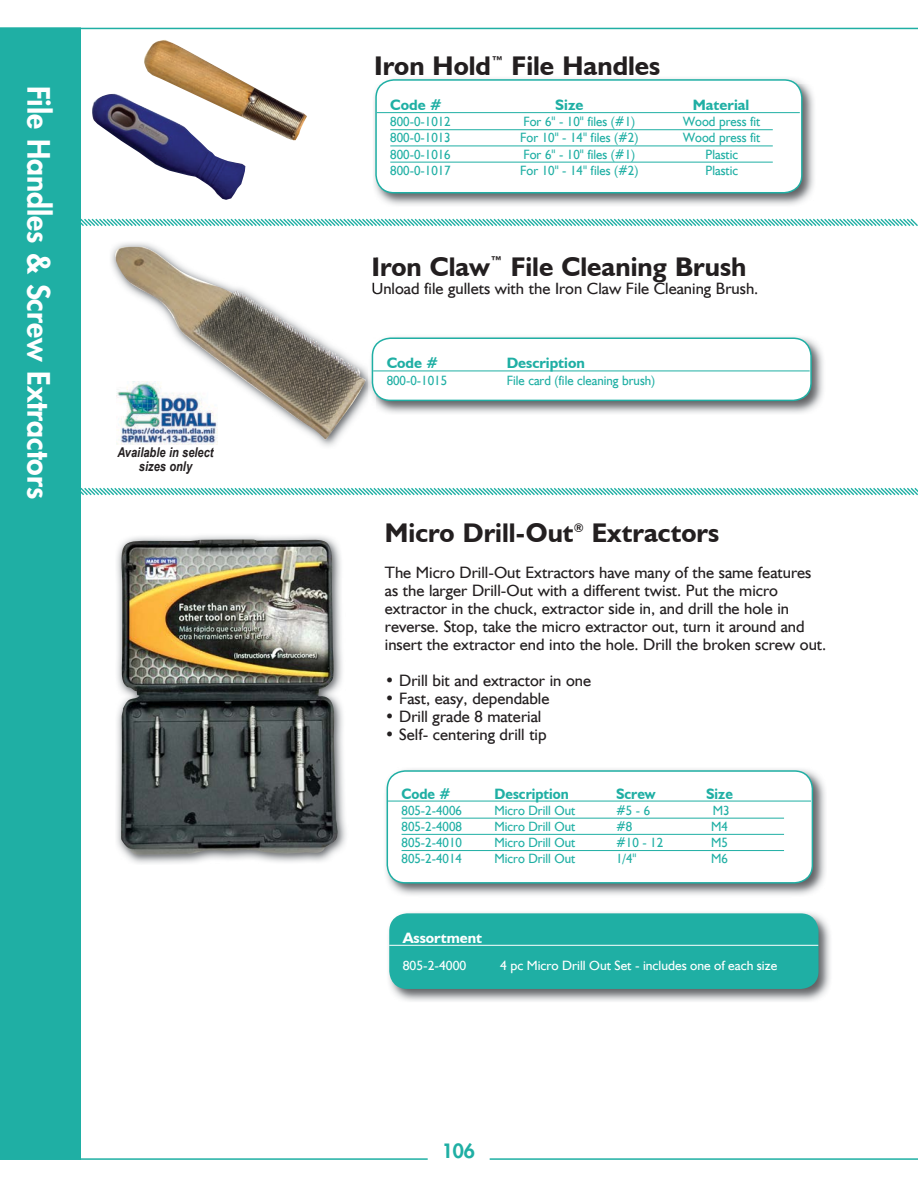
<style>
.page{position:relative;width:918px;height:1188px;background:#fff}
.page>*{position:absolute;margin:0;border:0;box-sizing:border-box;transform-origin:0 0}
.t1{font:800 30px "Futura Std";color:#fff}
.t2{font:700 27px "Humanist 521 BT";color:#231f20}
.t3{font:800 19.2px "Futura Std";color:#1fafa4}
.t4{font:16.5px/18px "Humanist 521 BT";color:#231f20}
.t5{font:700 15px "Humanist 521 BT";color:#1fafa4}
.t6{font:700 15px "Humanist 521 BT";color:#1fafa4;scale:.95 1}
.t7{font:700 15px "Humanist 521 BT";color:#fff}
.t8{font:13.5px "Humanist 521 BT";color:#1fafa4;scale:.95 1}
.t9{font:13.5px "Humanist 521 BT";color:#fff}
.t10{font:italic 700 13.5px/13.5px "Arial Narrow";color:#231f20;text-align:center}
.t11{font:700 12px "Humanist 521 BT";color:#231f20}
</style>
<div class="page">
<div style="left:0;top:27px;width:81px;height:1131px;background:#1fafa4"></div>
<hr style="left:0;top:28px;width:918px;height:1px;background:#1fafa4">
<hr style="left:0;top:1158px;width:918px;height:2px;background:#1fafa4">
<div style="left:428px;top:1138px;width:62px;height:38px;background:#fff;border-radius:16px"></div>
<svg style="left:64px;top:217px;width:854px;height:11px"></svg>
<svg style="left:68px;top:486px;width:850px;height:11px"></svg>
<img style="left:116px;top:243px;width:253px;height:204px">
<img style="left:373px;top:257px;width:3px;height:19px">
<img style="left:373px;top:283px;width:3px;height:11px">
<img style="left:111px;top:247px;width:255px;height:192px">
<img style="left:374px;top:83px;width:440px;height:122px">
<img style="left:382px;top:78px;width:421px;height:5px">
<div style="left:376px;top:80px;width:426px;height:113px;background:#fff;border-radius:18px"></div>
<hr style="left:377px;top:112px;width:423px;height:1px;background:#1fafa4">
<hr style="left:390px;top:129px;width:383px;height:1px;background:#1fafa4">
<hr style="left:390px;top:146px;width:383px;height:1px;background:#1fafa4">
<hr style="left:390px;top:162px;width:383px;height:1px;background:#1fafa4">
<div style="left:375px;top:79px;width:428px;height:114px;border:2px solid #1fafa4;border-radius:18px"></div>
<img style="left:369px;top:337px;width:454px;height:76px">
<div style="left:372px;top:338px;width:439px;height:62px;background:#fff;border-radius:18px"></div>
<hr style="left:373px;top:371px;width:437px;height:1px;background:#1fafa4">
<div style="left:372px;top:338px;width:440px;height:63px;border:2px solid #1fafa4;border-radius:18px"></div>
<img style="left:144px;top:40px;width:163px;height:100px">
<img style="left:92px;top:94px;width:153px;height:106px">
<img style="left:386px;top:769px;width:439px;height:126px">
<div style="left:387px;top:771px;width:425px;height:112px;background:#fff;border-radius:18px"></div>
<hr style="left:388px;top:801px;width:423px;height:1px;background:#1fafa4">
<hr style="left:402px;top:818px;width:382px;height:1px;background:#1fafa4">
<hr style="left:402px;top:834px;width:382px;height:1px;background:#1fafa4">
<hr style="left:402px;top:850px;width:382px;height:1px;background:#1fafa4">
<div style="left:387px;top:770px;width:426px;height:114px;border:2px solid #1fafa4;border-radius:18px"></div>
<img style="left:388px;top:912px;width:443px;height:89px">
<div style="left:389px;top:913px;width:430px;height:76px;background:#1fafa4;border-radius:18px"></div>
<hr style="left:389px;top:945px;width:429px;height:1px;background:#fff">
<img style="left:116px;top:535px;width:230px;height:329px">
<img style="left:119px;top:538px;width:220px;height:317px">
<img style="left:116px;top:382px;width:102px;height:63px">
<h1 class="t1" style="left:57px;top:86px;width:415px;rotate:90deg">File Handles &amp; Screw Extractors</h1>
<p class="t10" style="left:118px;top:445px;width:98px">Available in select sizes only</p>
<h2 class="t2" style="left:374px;top:49px;width:288px">Iron Hold<sup>™</sup> File Handles</h2>
<p class="t5" style="left:390px;top:96px;width:53px">Code #</p>
<p class="t5" style="left:555px;top:96px;width:30px">Size</p>
<p class="t5" style="left:693px;top:96px;width:58px">Material</p>
<p class="t8" style="left:390px;top:113px;width:65px">800-0-1012</p>
<p class="t8" style="left:523px;top:113px;width:119px">For 6'' - 10'' files (#1)</p>
<p class="t8" style="left:683px;top:113px;width:83px">Wood press fit</p>
<p class="t8" style="left:390px;top:130px;width:65px">800-0-1013</p>
<p class="t8" style="left:520px;top:130px;width:126px">For 10'' - 14'' files (#2)</p>
<p class="t8" style="left:683px;top:130px;width:83px">Wood press fit</p>
<p class="t8" style="left:390px;top:146px;width:65px">800-0-1016</p>
<p class="t8" style="left:523px;top:146px;width:119px">For 6'' - 10'' files (#1)</p>
<p class="t8" style="left:706px;top:146px;width:36px">Plastic</p>
<p class="t8" style="left:390px;top:162px;width:65px">800-0-1017</p>
<p class="t8" style="left:520px;top:162px;width:126px">For 10'' - 14'' files (#2)</p>
<p class="t8" style="left:706px;top:162px;width:36px">Plastic</p>
<h2 class="t2" style="left:371px;top:250px;width:377px">Iron Claw<sup>™</sup> File Cleaning Brush</h2>
<p class="t4" style="left:371px;top:279px;width:389px">Unload file gullets with the Iron Claw File Cleaning Brush.</p>
<p class="t5" style="left:387px;top:354px;width:53px">Code #</p>
<p class="t5" style="left:507px;top:354px;width:80px">Description</p>
<p class="t8" style="left:387px;top:372px;width:65px">800-0-1015</p>
<p class="t8" style="left:507px;top:372px;width:158px">File card (file cleaning brush)</p>
<h2 class="t2" style="left:385px;top:516px;width:190px">Micro Drill-Out</h2>
<p class="t11" style="left:574px;top:520px;width:11px">®</p>
<h2 class="t2" style="left:592px;top:516px;width:129px">Extractors</h2>
<p class="t4" style="left:385px;top:564px;width:443px">The Micro Drill-Out Extractors have many of the same features as the larger Drill-Out with a different twist. Put the micro extractor in the chuck, extractor side in, and drill the hole in reverse. Stop, take the micro extractor out, turn it around and insert the extractor end into the hole. Drill the broken screw out.</p>
<p class="t4" style="left:385px;top:672px;width:208px">• Drill bit and extractor in one</p>
<p class="t4" style="left:385px;top:690px;width:166px">• Fast, easy, dependable</p>
<p class="t4" style="left:385px;top:708px;width:158px">• Drill grade 8 material</p>
<p class="t4" style="left:385px;top:726px;width:163px">• Self- centering drill tip</p>
<p class="t6" style="left:402px;top:784px;width:53px">Code #</p>
<p class="t6" style="left:495px;top:784px;width:80px">Description</p>
<p class="t6" style="left:616px;top:784px;width:43px">Screw</p>
<p class="t6" style="left:706px;top:784px;width:30px">Size</p>
<p class="t8" style="left:402px;top:802px;width:65px">805-2-4006</p>
<p class="t8" style="left:495px;top:802px;width:86px">Micro Drill Out</p>
<p class="t8" style="left:616px;top:802px;width:38px">#5 - 6</p>
<p class="t8" style="left:713px;top:802px;width:19px">M3</p>
<p class="t8" style="left:402px;top:818px;width:65px">805-2-4008</p>
<p class="t8" style="left:495px;top:818px;width:86px">Micro Drill Out</p>
<p class="t8" style="left:616px;top:818px;width:19px">#8</p>
<p class="t8" style="left:711px;top:818px;width:19px">M4</p>
<p class="t8" style="left:402px;top:834px;width:65px">805-2-4010</p>
<p class="t8" style="left:495px;top:834px;width:86px">Micro Drill Out</p>
<p class="t8" style="left:616px;top:834px;width:51px">#10 - 12</p>
<p class="t8" style="left:711px;top:834px;width:19px">M5</p>
<p class="t8" style="left:402px;top:850px;width:65px">805-2-4014</p>
<p class="t8" style="left:495px;top:850px;width:86px">Micro Drill Out</p>
<p class="t8" style="left:616px;top:850px;width:23px">1/4''</p>
<p class="t8" style="left:711px;top:850px;width:19px">M6</p>
<p class="t7" style="left:403px;top:928px;width:81px">Assortment</p>
<p class="t9" style="left:403px;top:957px;width:65px">805-2-4000</p>
<p class="t9" style="left:500px;top:957px;width:279px">4 pc Micro Drill Out Set - includes one of each size</p>
<p class="t3" style="left:442px;top:1139px;width:35px">106</p>
</div>
